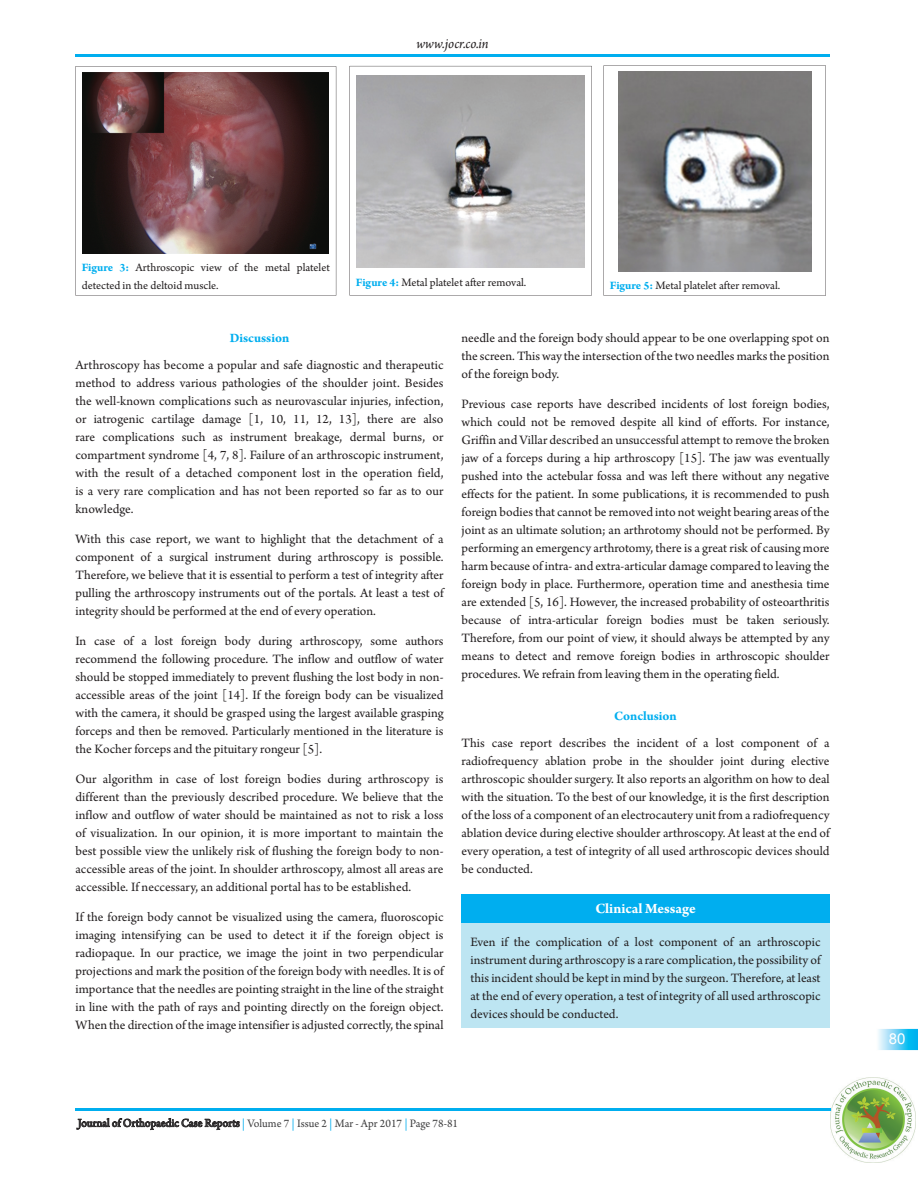
<style>
.page{position:relative;width:918px;height:1188px;background:#fff}
.page>*{position:absolute;margin:0;border:0;box-sizing:border-box;transform-origin:0 0}
.t1{font:700 15px "Arno Pro";color:#fff}
.t2{font:italic 15px "Arno Pro";color:#231f20}
.t3{font:15px "Arial";color:#fff}
.t4{font:13.5px/18px "Arno Pro";color:#231f20;text-align:justify}
.t5{font:700 13.5px "Arno Pro";color:#00aeef}
.t6{font:12px/18px "Arno Pro";color:#231f20}
.t7{font:12px "Arno Pro";color:#3e3e3f}
.s1{font-weight:700;color:#00aeef}
.s2{color:#231f20}
.s3{color:#00aeef}
</style>
<div class="page">
<hr style="left:75px;top:54px;width:755px;height:2px;background:#00aeef">
<svg style="left:878px;top:1029px;width:40px;height:21px"></svg>
<svg style="left:889px;top:1033px;width:16px;height:11px"></svg>
<img style="left:831px;top:1077px;width:85px;height:85px">
<hr style="left:75px;top:1108px;width:756px;height:3px;background:#00aeef">
<div style="left:462px;top:894px;width:368px;height:133px;background:#bde5f2"></div>
<div style="left:462px;top:894px;width:368px;height:28px;background:#00aeef"></div>
<svg style="left:350px;top:66px;width:242px;height:230px"></svg>
<svg style="left:75px;top:66px;width:261px;height:230px"></svg>
<svg style="left:604px;top:66px;width:222px;height:230px"></svg>
<p class="t2" style="left:416px;top:34px;width:74px">www.jocr.co.in</p>
<p class="t6" style="left:82px;top:259px;width:250px"><span class="s1">Figure 3:</span> Arthroscopic view of the metal platelet detected in the deltoid muscle.</p>
<p class="t6" style="left:356px;top:274px;width:172px"><span class="s1">Figure 4:</span> Metal platelet after removal.</p>
<p class="t6" style="left:610px;top:277px;width:172px"><span class="s1">Figure 5:</span> Metal platelet after removal.</p>
<p class="t5" style="left:230px;top:333px;width:61px">Discussion</p>
<p class="t4" style="left:75px;top:357px;width:370px">Arthroscopy has become a popular and safe diagnostic and therapeutic method to address various pathologies of the shoulder joint. Besides the well-known complications such as neurovascular injuries, infection, or iatrogenic cartilage damage [1, 10, 11, 12, 13], there are also rare complications such as instrument breakage, dermal burns, or compartment syndrome [4, 7, 8]. Failure of an arthroscopic instrument, with the result of a detached component lost in the operation field, is a very rare complication and has not been reported so far as to our knowledge.</p>
<p class="t4" style="left:75px;top:531px;width:370px">With this case report, we want to highlight that the detachment of a component of a surgical instrument during arthroscopy is possible.<br>Therefore, we believe that it is essential to perform a test of integrity after pulling the arthroscopy instruments out of the portals. At least a test of integrity should be performed at the end of every operation.</p>
<p class="t4" style="left:75px;top:633px;width:370px">In case of a lost foreign body during arthroscopy, some authors recommend the following procedure. The inflow and outflow of water should be stopped immediately to prevent flushing the lost body in non&shy;accessible areas of the joint [14]. If the foreign body can be visualized with the camera, it should be grasped using the largest available grasping forceps and then be removed. Particularly mentioned in the literature is the Kocher forceps and the pituitary rongeur [5].</p>
<p class="t4" style="left:75px;top:771px;width:370px">Our algorithm in case of lost foreign bodies during arthroscopy is different than the previously described procedure. We believe that the inflow and outflow of water should be maintained as not to risk a loss of visualization. In our opinion, it is more important to maintain the best possible view the unlikely risk of flushing the foreign body to non&shy;accessible areas of the joint. In shoulder arthroscopy, almost all areas are accessible. If neccessary, an additional portal has to be established.</p>
<p class="t4" style="left:75px;top:909px;width:370px">If the foreign body cannot be visualized using the camera, fluoroscopic imaging intensifying can be used to detect it if the foreign object is radiopaque. In our practice, we image the joint in two perpendicular projections and mark the position of the foreign body with needles. It is of importance that the needles are pointing straight in the line of the straight in line with the path of rays and pointing directly on the foreign object.<br>When the direction of the image intensifier is adjusted correctly, the spinal</p>
<p class="t4" style="left:462px;top:330px;width:370px">needle and the foreign body should appear to be one overlapping spot on the screen. This way the intersection of the two needles marks the position of the foreign body.</p>
<p class="t4" style="left:462px;top:396px;width:370px">Previous case reports have described incidents of lost foreign bodies, which could not be removed despite all kind of efforts. For instance, Griffin and Villar described an unsuccessful attempt to remove the broken jaw of a forceps during a hip arthroscopy [15]. The jaw was eventually pushed into the actebular fossa and was left there without any negative effects for the patient. In some publications, it is recommended to push foreign bodies that cannot be removed into not weight bearing areas of the joint as an ultimate solution; an arthrotomy should not be performed. By performing an emergency arthrotomy, there is a great risk of causing more harm because of intra- and extra-articular damage compared to leaving the foreign body in place. Furthermore, operation time and anesthesia time are extended [5, 16]. However, the increased probability of osteoarthritis because of intra-articular foreign bodies must be taken seriously.<br>Therefore, from our point of view, it should always be attempted by any means to detect and remove foreign bodies in arthroscopic shoulder procedures. We refrain from leaving them in the operating field.</p>
<p class="t5" style="left:614px;top:711px;width:64px">Conclusion</p>
<p class="t4" style="left:462px;top:735px;width:370px">This case report describes the incident of a lost component of a radiofrequency ablation probe in the shoulder joint during elective arthroscopic shoulder surgery. It also reports an algorithm on how to deal with the situation. To the best of our knowledge, it is the first description of the loss of a component of an electrocautery unit from a radiofrequency ablation device during elective shoulder arthroscopy. At least at the end of every operation, a test of integrity of all used arthroscopic devices should be conducted.</p>
<p class="t1" style="left:595px;top:904px;width:102px">Clinical Message</p>
<p class="t4" style="left:471px;top:934px;width:352px">Even if the complication of a lost component of an arthroscopic instrument during arthroscopy is a rare complication, the possibility of this incident should be kept in mind by the surgeon. Therefore, at least at the end of every operation, a test of integrity of all used arthroscopic devices should be conducted.</p>
<p class="t7" style="left:78px;top:1118px;width:382px"><span class="s2">Journal of Orthopaedic Case Reports</span> <span class="s3">|</span> Volume 7 <span class="s3">|</span> Issue 2 <span class="s3">|</span> Mar - Apr 2017 <span class="s3">|</span> Page 78-81</p>
<p class="t3" style="left:889px;top:1030px;width:18px">80</p>
</div>
